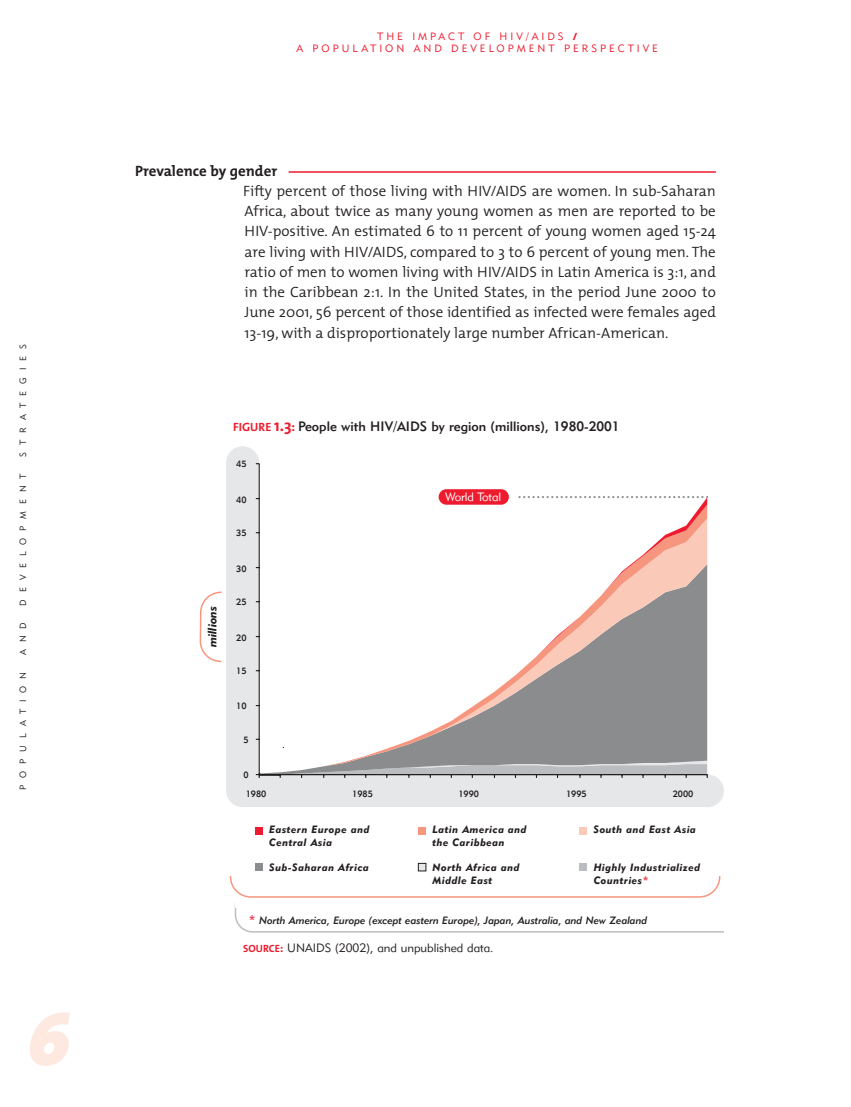
<style>
.page{position:relative;width:851px;height:1107px;background:#fff}
.page>*{position:absolute;margin:0;border:0;box-sizing:border-box;transform-origin:0 0}
.t1{font:italic 900 75px "The Mix";color:#fee9e1}
.t2{font:300 15px/20.2px "The Mix";color:#231f20;text-align:justify}
.t3{font:700 15px "The Mix";color:#231f20}
.t4{font:13.5px "Geometric 415 BT Medium A";color:#231f20}
.t5{font:12px "Geometric 415 BT Lite A";color:#231f20}
.t6{font:12px "Geometric 415 BT Lite A";letter-spacing:-.01em;color:#fff}
.t7{font:12px "Geometric 415 BT Black Italic A";letter-spacing:-.005em;color:#231f20}
.t8{font:10.5px/12.8px "Geometric 415 BT Black Italic A";letter-spacing:.05em;color:#231f20}
.t9{font:10.5px "Geometric 415 BT Medium Italic A";color:#231f20}
.t10{font:10.5px/12.3px "Geometric 415 BT Lite A";letter-spacing:.285em;color:#ed1b2d;text-align:center}
.t11{font:9px "Geometric 415 BT Medium A";color:#231f20}
.t12{font:9px "Geometric 415 BT Lite A";letter-spacing:.77em;color:#231f20}
.s1{font-family:"The Mix";font-weight:800}
.s2{font-family:"The Mix";font-weight:700;font-size:12px;color:#ed1b2d}
.s3{font-family:"The Mix";font-weight:700;font-size:16.5px;color:#ed1b2d}
.s4{font-family:"The Mix";font-weight:700;color:#ed1b2d}
.s5{color:#ed1b2d}
.s6{font-family:"Geometric 415 BT Medium A";font-size:12px;color:#ed1b2d}
.s7{font-family:"The Mix";font-weight:700;font-size:10.5px;color:#ed1b2d}
</style>
<div class="page">
<hr style="left:289px;top:171px;width:427px;height:2px;background:#ed1b2d">
<div style="left:242px;top:775px;width:465px;height:32px;background:#e6e7e8"></div>
<div style="left:691px;top:775px;width:32px;height:32px;background:#e6e7e8;border-radius:50%"></div>
<div style="left:226px;top:774px;width:33px;height:33px;background:#e6e7e8;border-radius:50%"></div>
<div style="left:226px;top:463px;width:33px;height:328px;background:#e6e7e8"></div>
<div style="left:226px;top:446px;width:33px;height:33px;background:#e6e7e8;border-radius:50%"></div>
<svg style="left:229px;top:871px;width:495px;height:62px"></svg>
<svg style="left:282px;top:498px;width:425px;height:263px"></svg>
<hr style="left:258px;top:464px;width:2px;height:311px;background:#231f20">
<svg style="left:256px;top:761px;width:451px;height:17px"></svg>
<svg style="left:200px;top:591px;width:22px;height:72px"></svg>
<div style="left:255px;top:827px;width:7px;height:7px;background:#ed1b2d"></div>
<div style="left:255px;top:863px;width:7px;height:8px;background:#8a8c8e"></div>
<div style="left:418px;top:827px;width:8px;height:8px;background:#f6967f"></div>
<div style="left:418px;top:863px;width:8px;height:8px;background:#e6e7e8"></div>
<div style="left:418px;top:863px;width:8px;height:8px;border:1px solid #231f20"></div>
<div style="left:579px;top:827px;width:7px;height:8px;background:#fbc9b8"></div>
<div style="left:579px;top:863px;width:7px;height:8px;background:#bbbdc0"></div>
<svg style="left:518px;top:496px;width:189px;height:2px"></svg>
<div style="left:438px;top:489px;width:71px;height:16px;background:#ed1b2d;border-radius:8px"></div>
<p class="t12" style="left:20px;top:457px;width:114px;rotate:-90deg">STRATEGIES</p>
<p class="t12" style="left:20px;top:606px;width:134px;rotate:-90deg">DEVELOPMENT</p>
<p class="t12" style="left:20px;top:655px;width:34px;rotate:-90deg">AND</p>
<p class="t12" style="left:20px;top:790px;width:119px;rotate:-90deg">POPULATION</p>
<h1 class="t1" style="left:27px;top:1011px;width:44px">6</h1>
<p class="t10" style="left:296px;top:31px;width:363px">THE IMPACT OF HIV/AIDS <span class="s1">/<br></span>A POPULATION AND DEVELOPMENT PERSPECTIVE</p>
<p class="t3" style="left:135px;top:165px;width:144px">Prevalence by gender</p>
<p class="t2" style="left:243px;top:182px;width:474px">Fifty percent of those living with HIV/AIDS are women. In sub-Saharan Africa, about twice as many young women as men are reported to be HIV-positive. An estimated 6 to 11 percent of young women aged 15-24 are living with HIV/AIDS, compared to 3 to 6 percent of young men. The ratio of men to women living with HIV/AIDS in Latin America is 3:1, and in the Caribbean 2:1. In the United States, in the period June 2000 to June 2001, 56 percent of those identified as infected were females aged 13-19, with a disproportionately large number African-American.</p>
<p class="t4" style="left:233px;top:421px;width:388px"><span class="s2">FIGURE</span> <span class="s3">1.3</span><span class="s4">:</span> People with HIV/AIDS by region (millions), 1980-2001</p>
<p class="t7" style="left:208px;top:647px;width:43px;rotate:-90deg">millions</p>
<p class="t11" style="left:236px;top:461px;width:12px">45</p>
<p class="t11" style="left:236px;top:496px;width:12px">40</p>
<p class="t11" style="left:236px;top:530px;width:12px">35</p>
<p class="t11" style="left:236px;top:565px;width:12px">30</p>
<p class="t11" style="left:236px;top:599px;width:12px">25</p>
<p class="t11" style="left:236px;top:634px;width:12px">20</p>
<p class="t11" style="left:236px;top:668px;width:12px">15</p>
<p class="t11" style="left:236px;top:703px;width:12px">10</p>
<p class="t11" style="left:243px;top:737px;width:7px">5</p>
<p class="t11" style="left:243px;top:772px;width:7px">0</p>
<p class="t6" style="left:445px;top:493px;width:58px">World Total</p>
<p class="t11" style="left:246px;top:791px;width:22px">1980</p>
<p class="t11" style="left:352px;top:791px;width:22px">1985</p>
<p class="t11" style="left:458px;top:791px;width:22px">1990</p>
<p class="t11" style="left:566px;top:791px;width:22px">1995</p>
<p class="t11" style="left:672px;top:791px;width:22px">2000</p>
<p class="t8" style="left:269px;top:824px;width:102px">Eastern Europe and<br>Central Asia</p>
<p class="t8" style="left:269px;top:862px;width:101px">Sub-Saharan Africa</p>
<p class="t8" style="left:432px;top:824px;width:96px">Latin America and the Caribbean</p>
<p class="t8" style="left:432px;top:862px;width:88px">North Africa and<br>Middle East</p>
<p class="t8" style="left:593px;top:824px;width:104px">South and East Asia</p>
<p class="t8" style="left:593px;top:862px;width:108px">Highly Industrialized<br>Countries<span class="s5">*</span></p>
<p class="t9" style="left:249px;top:917px;width:399px"><span class="s6">*</span> North America, Europe (except eastern Europe), Japan, Australia, and New Zealand</p>
<p class="t5" style="left:243px;top:943px;width:252px"><span class="s7">SOURCE</span><span class="s4">:</span> UNAIDS (2002), and unpublished data.</p>
</div>
